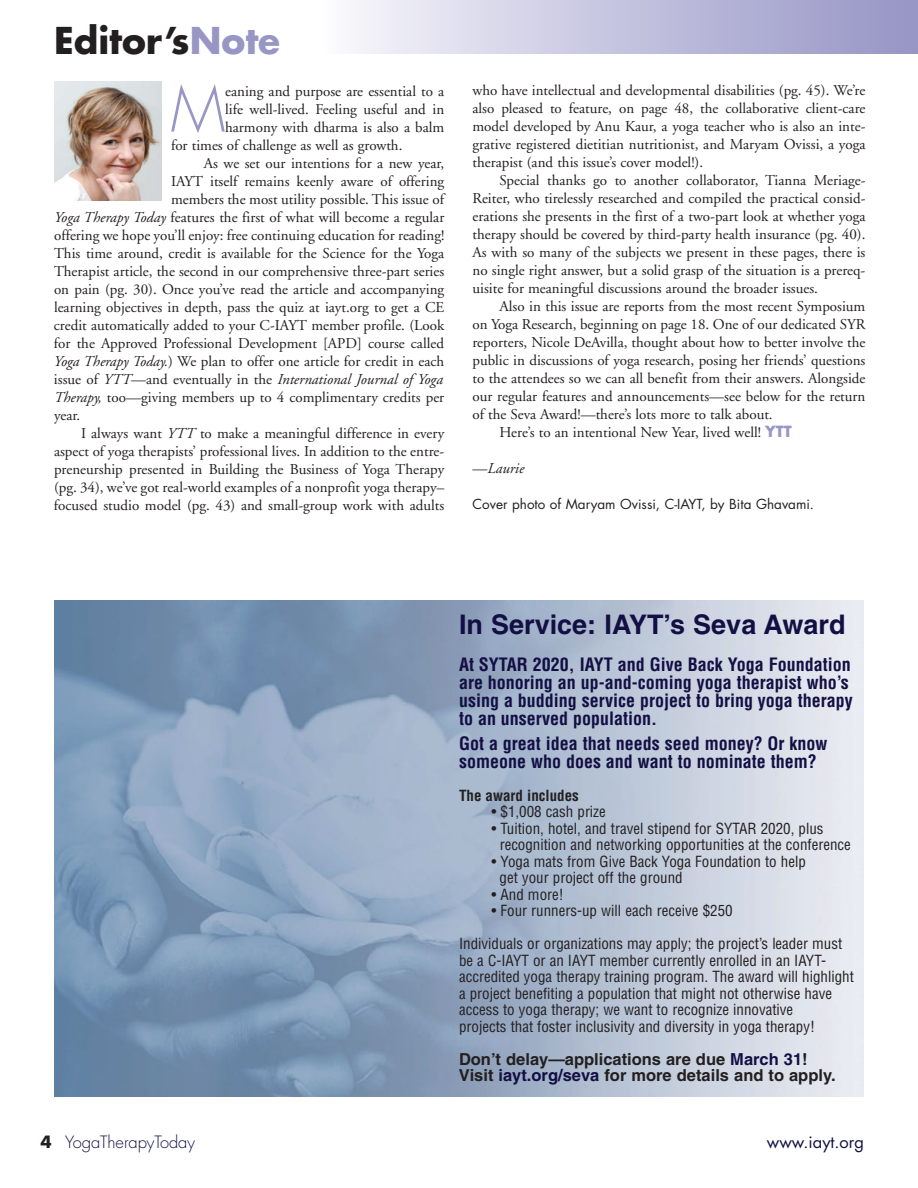
<style>
.page{position:relative;width:918px;height:1188px;background:#fff}
.page>*{position:absolute;margin:0;border:0;box-sizing:border-box;transform-origin:0 0}
.t1{font:300 60.9px "Futura";color:#9796c5}
.t2{font:700 36px "Futura";color:#231f20}
.t3{font:700 27px "Helvetica";color:#130f44}
.t4{font:700 condensed 18px/18px "Helvetica";color:#130f44}
.t5{font:700 16.5px/16.5px "Helvetica";color:#231f20}
.t6{font:300 16.5px "Futura";color:#130f44}
.t7{font:16.5px "Futura";color:#130f44}
.t8{font:15px/18px "Adobe Garamond";color:#231f20;text-align:justify}
.t9{font:condensed 15px/16.5px "Helvetica";color:#231f20}
.t10{font:italic 15px "Adobe Garamond";color:#231f20}
.t11{font:700 condensed 15px "Helvetica";color:#231f20}
.t12{font:13.5px "Futura";color:#231f20}
.s1{color:#9796c5}
.s2{font-style:italic}
.s3{font-style:normal}
.s4{font-family:"Futura";font-weight:700;color:#9796c5}
.s5{color:#130f44}
.s6{font-weight:700;color:#231f20}
</style>
<div class="page">
<div style="left:324px;top:0;width:594px;height:54px;background:linear-gradient(to right,#f8f8fc,#9493c4)"></div>
<img style="left:54px;top:82px;width:108px;height:119px">
<hr style="left:917px;top:0;width:1px;height:1188px;background:#fff">
<img style="left:54px;top:600px;width:810px;height:496px">
<h2 class="t2" style="left:54px;top:15px;width:228px">Editor’s<span class="s1">Note</span></h2>
<h1 class="t1" style="left:171px;top:70px;width:56px">M</h1>
<p class="t8" style="left:225px;top:82px;width:221px">eaning and purpose are essential to a</p>
<p class="t8" style="left:225px;top:100px;width:221px">life well-lived. Feeling useful and in</p>
<p class="t8" style="left:225px;top:118px;width:221px">harmony with dharma is also a balm</p>
<p class="t8" style="left:171px;top:136px;width:233px">for times of challenge as well as growth.</p>
<p class="t8" style="left:204px;top:154px;width:242px">As we set our intentions for a new year,</p>
<p class="t8" style="left:171px;top:172px;width:275px">IAYT itself remains keenly aware of offering</p>
<p class="t8" style="left:171px;top:190px;width:275px">members the most utility possible. This issue of</p>
<p class="t8" style="left:54px;top:208px;width:392px"><span class="s2">Yoga Therapy Today</span> features the first of what will become a regular</p>
<p class="t8" style="left:54px;top:226px;width:392px">offering we hope you’ll enjoy: free continuing education for reading!</p>
<p class="t8" style="left:54px;top:244px;width:392px">This time around, credit is available for the Science for the Yoga</p>
<p class="t8" style="left:54px;top:262px;width:392px">Therapist article, the second in our comprehensive three-part series</p>
<p class="t8" style="left:54px;top:280px;width:392px">on pain (pg. 30). Once you’ve read the article and accompanying</p>
<p class="t8" style="left:54px;top:298px;width:392px">learning objectives in depth, pass the quiz at iayt.org to get a CE</p>
<p class="t8" style="left:54px;top:316px;width:392px">credit automatically added to your C-IAYT member profile. (Look</p>
<p class="t8" style="left:54px;top:334px;width:392px">for the Approved Professional Development [APD] course called</p>
<p class="t8" style="left:54px;top:352px;width:392px"><span class="s2">Yoga Therapy Today.</span>) We plan to offer one article for credit in each</p>
<p class="t10" style="left:54px;top:371px;width:391px"><span class="s3">issue of</span> YTT<span class="s3">—and eventually in the</span> International Journal of Yoga</p>
<p class="t8" style="left:54px;top:388px;width:392px"><span class="s2">Therapy,</span> too—giving members up to 4 complimentary credits per</p>
<p class="t8" style="left:54px;top:406px;width:28px">year.</p>
<p class="t8" style="left:81px;top:424px;width:365px">I always want <span class="s2">YTT</span> to make a meaningful difference in every</p>
<p class="t8" style="left:54px;top:442px;width:392px">aspect of yoga therapists’ professional lives. In addition to the entre-</p>
<p class="t8" style="left:54px;top:460px;width:392px">preneurship presented in Building the Business of Yoga Therapy</p>
<p class="t8" style="left:54px;top:478px;width:392px">(pg. 34), we’ve got real-world examples of a nonprofit yoga therapy–</p>
<p class="t8" style="left:54px;top:496px;width:392px">focused studio model (pg. 43) and small-group work with adults</p>
<p class="t8" style="left:472px;top:81px;width:395px">who have intellectual and developmental disabilities (pg. 45). We’re also pleased to feature, on page 48, the collaborative client-care model developed by Anu Kaur, a yoga teacher who is also an inte&shy;grative registered dietitian nutritionist, and Maryam Ovissi, a yoga therapist (and this issue’s cover model!).</p>
<p class="t8" style="left:472px;top:171px;width:395px;text-indent:27px">Special thanks go to another collaborator, Tianna Meriage-Reiter, who tirelessly researched and compiled the practical consid&shy;erations she presents in the first of a two-part look at whether yoga therapy should be covered by third-party health insurance (pg. 40).<br>As with so many of the subjects we present in these pages, there is no single right answer, but a solid grasp of the situation is a prereq&shy;uisite for meaningful discussions around the broader issues.</p>
<p class="t8" style="left:500px;top:297px;width:367px">Also in this issue are reports from the most recent Symposium</p>
<p class="t8" style="left:472px;top:315px;width:395px">on Yoga Research, beginning on page 18. One of our dedicated SYR</p>
<p class="t8" style="left:472px;top:333px;width:394px">reporters, Nicole DeAvilla, thought about how to better involve the</p>
<p class="t8" style="left:473px;top:351px;width:394px">public in discussions of yoga research, posing her friends’ questions</p>
<p class="t8" style="left:472px;top:369px;width:394px">to the attendees so we can all benefit from their answers. Alongside</p>
<p class="t8" style="left:472px;top:387px;width:394px">our regular features and announcements—see below for the return</p>
<p class="t8" style="left:472px;top:405px;width:302px">of the Seva Award!—there’s lots more to talk about.</p>
<p class="t8" style="left:499px;top:423px;width:294px">Here’s to an intentional New Year, lived well! <span class="s4">YTT</span></p>
<p class="t10" style="left:473px;top:460px;width:54px"><span class="s3">—</span>Laurie</p>
<p class="t12" style="left:472px;top:495px;width:343px">Cover photo of Maryam Ovissi, C-IAYT, by Bita Ghavami.</p>
<h3 class="t3" style="left:459px;top:608px;width:388px">In Service: IAYT’s Seva Award</h3>
<p class="t4" style="left:459px;top:655px;width:395px">At SYTAR 2020, IAYT and Give Back Yoga Foundation are honoring an up-and-coming yoga therapist who’s using a budding service project to bring yoga therapy to an unserved population.</p>
<p class="t4" style="left:459px;top:734px;width:370px">Got a great idea that needs seed money? Or know someone who does and want to nominate them?</p>
<p class="t11" style="left:459px;top:786px;width:121px">The award includes</p>
<p class="t9" style="left:491px;top:803px;width:116px">• $1,008 cash prize</p>
<p class="t9" style="left:500px;top:820px;width:353px;text-indent:-8px">• Tuition, hotel, and travel stipend for SYTAR 2020, plus recognition and networking opportunities at the conference</p>
<p class="t9" style="left:500px;top:853px;width:308px;text-indent:-8px">• Yoga mats from Give Back Yoga Foundation to help get your project off the ground</p>
<p class="t9" style="left:491px;top:886px;width:74px">• And more!</p>
<p class="t9" style="left:491px;top:902px;width:243px">• Four runners-up will each receive $250</p>
<p class="t9" style="left:459px;top:935px;width:396px">Individuals or organizations may apply; the project’s leader must be a C-IAYT or an IAYT member currently enrolled in an IAYT&shy;accredited yoga therapy training program. The award will highlight a project benefiting a population that might not otherwise have access to yoga therapy; we want to recognize innovative<br>projects that foster inclusivity and diversity in yoga therapy!</p>
<p class="t5" style="left:459px;top:1050px;width:378px">Don’t delay—applications are due <span class="s5">March 31</span>!<br>Visit <span class="s5">iayt.org/seva</span> for more details and to apply.</p>
<p class="t6" style="left:40px;top:1131px;width:156px"><span class="s6">4</span> YogaTherapyToday</p>
<p class="t7" style="left:767px;top:1130px;width:99px">www.iayt.org</p>
</div>
